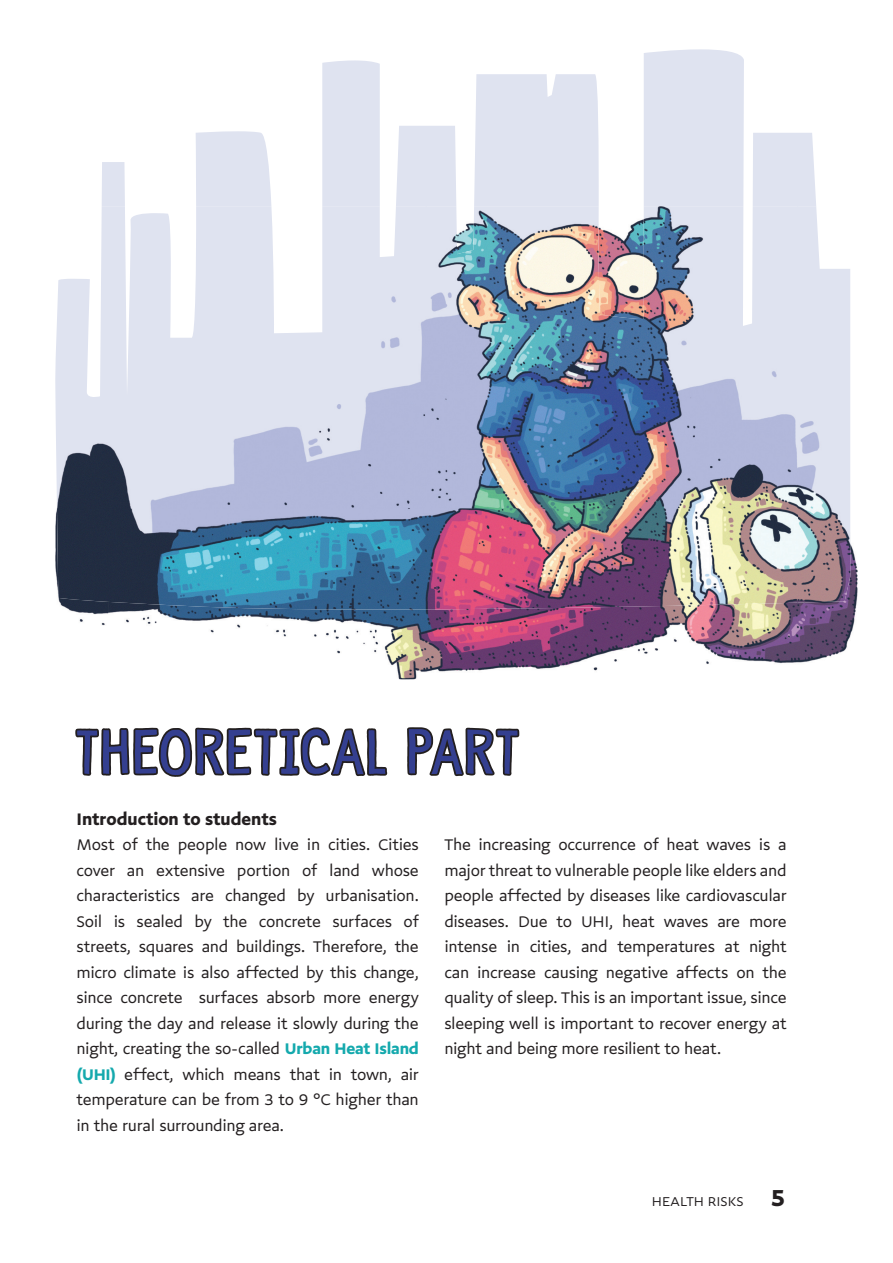
<style>
.page{position:relative;width:893px;height:1263px;background:#fff}
.page>*{position:absolute;margin:0;border:0;box-sizing:border-box;transform-origin:0 0}
.t1{font:57px "Undersong Solid";letter-spacing:.055em;color:#343f90}
.t2{font:700 19.5px "Doko Sans";color:#231f20}
.t3{font:18px/25.5px "Doko Sans";letter-spacing:-.015em;color:#231f20;text-align:justify}
.t4{font:15px "Doko Sans";letter-spacing:.01em;color:#231f20}
.s1{font-weight:700;color:#14a9ad}
.s2{font-weight:700;font-size:27px}
</style>
<div class="page">
<svg style="left:102px;top:49px;width:714px;height:157px"></svg>
<img style="left:805px;top:533px;width:53px;height:129px">
<img style="left:55px;top:509px;width:53px;height:117px">
<img style="left:108px;top:603px;width:697px;height:76px">
<img style="left:55px;top:206px;width:742px;height:303px">
<img style="left:797px;top:206px;width:53px;height:397px">
<img style="left:57px;top:508px;width:741px;height:101px">
<svg style="left:75px;top:658px;width:314px;height:119px"></svg>
<svg style="left:405px;top:661px;width:116px;height:116px"></svg>
<h1 class="t1" style="left:77px;top:716px;width:444px">THEORETICAL PART</h1>
<p class="t2" style="left:77px;top:804px;width:202px">Introduction to students</p>
<p class="t3" style="left:77px;top:831px;width:344px">Most of the people now live in cities. Cities cover an extensive portion of land whose characteristics are changed by urbanisation.<br>Soil is sealed by the concrete surfaces of streets, squares and buildings. Therefore, the micro climate is also affected by this change, since concrete surfaces absorb more energy during the day and release it slowly during the night, creating the so-called <span class="s1">Urban Heat Island (UHI)</span> effect, which means that in town, air temperature can be from 3 to 9 °C higher than in the rural surrounding area.</p>
<p class="t3" style="left:444px;top:831px;width:344px">The increasing occurrence of heat waves is a major threat to vulnerable people like elders and people affected by diseases like cardiovascular diseases. Due to UHI, heat waves are more intense in cities, and temperatures at night can increase causing negative affects on the quality of sleep. This is an important issue, since sleeping well is important to recover energy at night and being more resilient to heat.</p>
<p class="t4" style="left:652px;top:1191px;width:136px">HEALTH RISKS <span class="s2">5</span></p>
</div>
